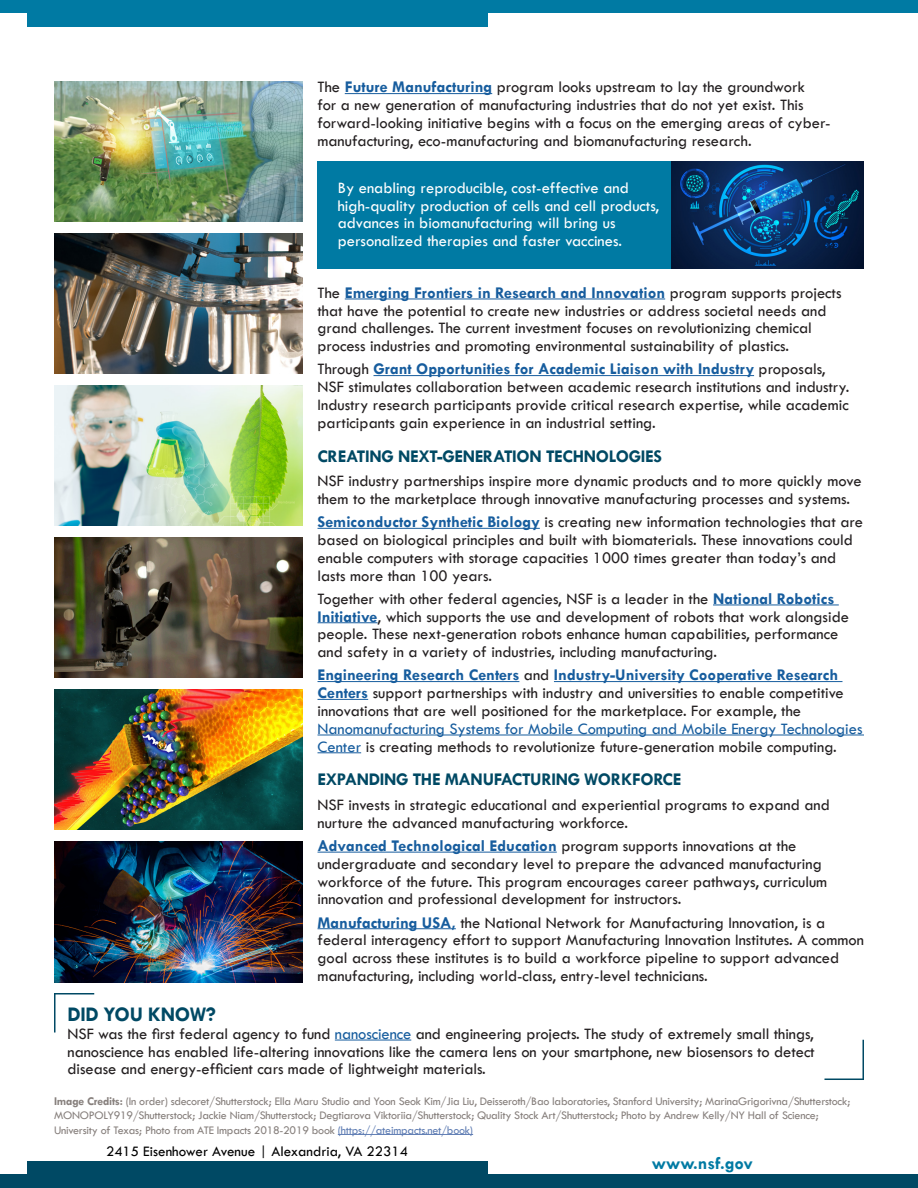
<style>
.page{position:relative;width:918px;height:1188px;background:#fff}
.page>*{position:absolute;margin:0;border:0;box-sizing:border-box;transform-origin:0 0}
.Did_you_know{font:700 21px "Tw Cen";letter-spacing:-.02em;color:#004964}
.Subhead_2{font:700 18px "Tw Cen";letter-spacing:-.02em;color:#004964}
.website{font:700 18px "Tw Cen";color:#007aa3}
.Text{font:16.5px/17.9px "Tw Cen";color:#231f20}
.text_in_box{font:16.5px/17.9px "Tw Cen";color:#fff}
.address_line{font:15px "Tw Cen";color:#000}
.credits{font:12px/14.4px "Tw Cen";letter-spacing:-.02em;color:#867f7c}
.s1{font-weight:700;color:#175d9e}
.s2{color:#175d9e}
.s3{font-weight:700}
.s4{color:#607eb4}
</style>
<div class="page">
<div style="left:0;top:0;width:918px;height:14px;background:#007aa3"></div>
<div style="left:0;top:1174px;width:918px;height:14px;background:#004964"></div>
<div style="left:27px;top:0;width:460px;height:27px;background:#007aa3"></div>
<div style="left:27px;top:1161px;width:460px;height:27px;background:#004964"></div>
<div style="left:318px;top:161px;width:546px;height:108px;background:#007aa3"></div>
<hr style="left:345px;top:93px;width:147px;height:1px;background:#175d9e">
<hr style="left:345px;top:298px;width:320px;height:1px;background:#175d9e">
<hr style="left:373px;top:375px;width:381px;height:1px;background:#175d9e">
<hr style="left:318px;top:528px;width:222px;height:1px;background:#175d9e">
<hr style="left:713px;top:604px;width:126px;height:1px;background:#175d9e">
<hr style="left:318px;top:622px;width:60px;height:1px;background:#175d9e">
<hr style="left:318px;top:681px;width:201px;height:1px;background:#175d9e">
<hr style="left:554px;top:681px;width:288px;height:1px;background:#175d9e">
<hr style="left:318px;top:699px;width:50px;height:1px;background:#175d9e">
<hr style="left:318px;top:735px;width:546px;height:1px;background:#175d9e">
<hr style="left:318px;top:752px;width:43px;height:1px;background:#175d9e">
<hr style="left:318px;top:852px;width:239px;height:1px;background:#175d9e">
<hr style="left:318px;top:928px;width:138px;height:1px;background:#175d9e">
<img style="left:54px;top:690px;width:248px;height:140px">
<hr style="left:335px;top:1040px;width:76px;height:1px;background:#175d9e">
<hr style="left:862px;top:1040px;width:2px;height:39px;background:#004964">
<hr style="left:824px;top:1079px;width:40px;height:1px;background:#004964">
<hr style="left:55px;top:993px;width:39px;height:1px;background:#004964">
<hr style="left:54px;top:993px;width:2px;height:40px;background:#004964">
<hr style="left:338px;top:1134px;width:135px;height:1px;background:#607eb4">
<img style="left:672px;top:161px;width:192px;height:108px">
<img style="left:54px;top:233px;width:248px;height:141px">
<img style="left:54px;top:537px;width:248px;height:141px">
<img style="left:54px;top:385px;width:248px;height:141px">
<img style="left:54px;top:81px;width:248px;height:140px">
<img style="left:54px;top:842px;width:248px;height:140px">
<p class="Text" style="left:318px;top:78px;width:515px">The <span class="s1">Future Manufacturing</span> program looks upstream to lay the groundwork<br>for a new generation of manufacturing industries that do not yet exist. This forward-looking initiative begins with a focus on the emerging areas of cyber&shy;manufacturing, eco-manufacturing and biomanufacturing research.</p>
<p class="text_in_box" style="left:338px;top:179px;width:323px">By enabling reproducible, cost-effective and high-quality production of cells and cell products, advances in biomanufacturing will bring us personalized therapies and faster vaccines.</p>
<p class="Text" style="left:318px;top:284px;width:526px">The <span class="s1">Emerging Frontiers in Research and Innovation</span> program supports projects that have the potential to create new industries or address societal needs and grand challenges. The current investment focuses on revolutionizing chemical process industries and promoting environmental sustainability of plastics.</p>
<p class="Text" style="left:318px;top:360px;width:533px">Through <span class="s1">Grant Opportunities for Academic Liaison with Industry</span> proposals, NSF stimulates collaboration between academic research institutions and industry.<br>Industry research participants provide critical research expertise, while academic participants gain experience in an industrial setting.</p>
<p class="Subhead_2" style="left:318px;top:445px;width:346px">CREATING NEXT-GENERATION TECHNOLOGIES</p>
<p class="Text" style="left:318px;top:472px;width:546px">NSF industry partnerships inspire more dynamic products and to more quickly move them to the marketplace through innovative manufacturing processes and systems.</p>
<p class="Text" style="left:318px;top:513px;width:547px"><span class="s1">Semiconductor Synthetic Biology</span> is creating new information technologies that are based on biological principles and built with biomaterials. These innovations could enable computers with storage capacities 1000 times greater than today’s and lasts more than 100 years.</p>
<p class="Text" style="left:318px;top:590px;width:533px">Together with other federal agencies, NSF is a leader in the <span class="s1">National Robotics Initiative</span>, which supports the use and development of robots that work alongside people. These next-generation robots enhance human capabilities, performance and safety in a variety of industries, including manufacturing.</p>
<p class="Text" style="left:318px;top:666px;width:547px"><span class="s1">Engineering Research Centers</span> and <span class="s1">Industry-University Cooperative Research Centers</span> support partnerships with industry and universities to enable competitive innovations that are well positioned for the marketplace. For example, the <span class="s2">Nanomanufacturing Systems for Mobile Computing and Mobile Energy Technologies Center</span> is creating methods to revolutionize future-generation mobile computing.</p>
<p class="Subhead_2" style="left:318px;top:769px;width:365px">EXPANDING THE MANUFACTURING WORKFORCE</p>
<p class="Text" style="left:318px;top:796px;width:514px">NSF invests in strategic educational and experiential programs to expand and nurture the advanced manufacturing workforce.</p>
<p class="Text" style="left:318px;top:837px;width:511px"><span class="s1">Advanced Technological Education</span> program supports innovations at the undergraduate and secondary level to prepare the advanced manufacturing workforce of the future. This program encourages career pathways, curriculum innovation and professional development for instructors.</p>
<p class="Text" style="left:318px;top:913px;width:548px"><span class="s1">Manufacturing USA,</span> the National Network for Manufacturing Innovation, is a federal interagency effort to support Manufacturing Innovation Institutes. A common goal across these institutes is to build a workforce pipeline to support advanced manufacturing, including world-class, entry-level technicians.</p>
<p class="Did_you_know" style="left:68px;top:1002px;width:150px">DID YOU KNOW?</p>
<p class="Text" style="left:68px;top:1025px;width:749px;text-align:justify">NSF was the first federal agency to fund <span class="s2">nanoscience</span> and engineering projects. The study of extremely small things, nanoscience has enabled life-altering innovations like the camera lens on your smartphone, new biosensors to detect disease and energy-efficient cars made of lightweight materials.</p>
<p class="credits" style="left:54px;top:1094px;width:798px"><span class="s3">Image Credits:</span> (In order) sdecoret/Shutterstock; Ella Maru Studio and Yoon Seok Kim/Jia Liu, Deisseroth/Bao laboratories, Stanford University; MarinaGrigorivna/Shutterstock;<br>MONOPOLY919/Shutterstock; Jackie Niam/Shutterstock; Degtiarova Viktoriia/Shutterstock; Quality Stock Art/Shutterstock; Photo by Andrew Kelly/NY Hall of Science;<br>University of Texas; Photo from ATE Impacts 2018-2019 book <span class="s4">(https://ateimpacts.net/book)</span></p>
<p class="address_line" style="left:106px;top:1142px;width:303px">2415 Eisenhower Avenue | Alexandria, VA 22314</p>
<p class="website" style="left:652px;top:1152px;width:103px">www.nsf.gov</p>
</div>
